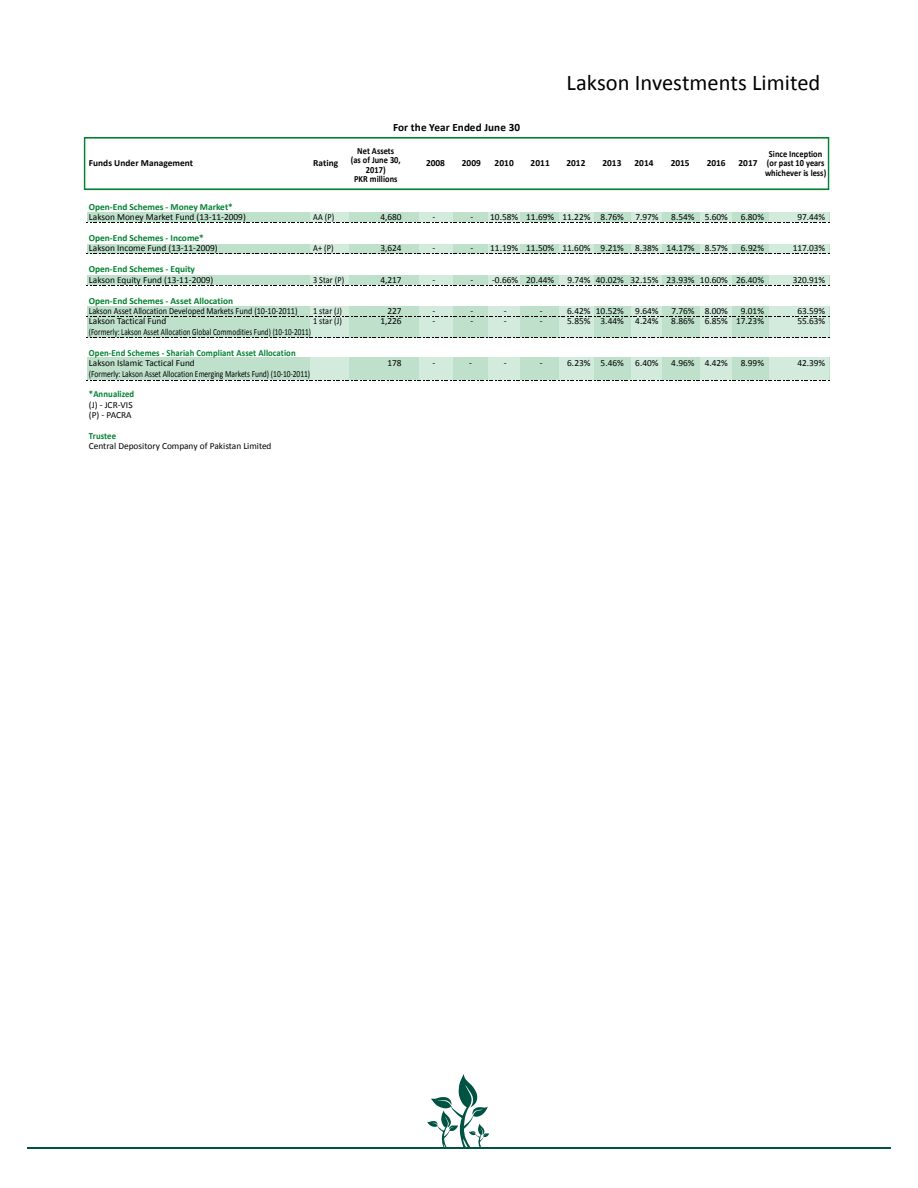
<style>
.page{position:relative;width:918px;height:1188px;background:#fff}
.page>*{position:absolute;margin:0;border:0;box-sizing:border-box;transform-origin:0 0}
.t1{font:22.5px "Calibri";color:#000}
.t2{font:700 11.1px "Calibri";letter-spacing:.01em;color:#000}
.t3{font:9.3px/10.2px "Calibri";letter-spacing:-.005em;color:#000}
.t4{font:9.3px/10.4px "Calibri";letter-spacing:-.005em;color:#000;scale:.88 1}
.t5{font:700 9.3px "Calibri";color:#008131}
.t6{font:700 9.3px/9.4px "Calibri";color:#000;text-align:center;scale:.89 1}
.t7{font:700 9.3px "Calibri";color:#000}
.t8{font:700 9.3px "Calibri";color:#008131;scale:.93 1}
</style>
<div class="page">
<hr style="left:27px;top:1148px;width:864px;height:1px;background:#005242">
<svg style="left:427px;top:1074px;width:62px;height:74px"></svg>
<div style="left:87px;top:358px;width:742px;height:22px;background:#bfe1cc"></div>
<div style="left:419px;top:358px;width:34px;height:22px;background:#d2ebdd"></div>
<div style="left:311px;top:358px;width:38px;height:22px;background:#d2ebdd"></div>
<div style="left:489px;top:358px;width:31px;height:22px;background:#d2ebdd"></div>
<div style="left:559px;top:358px;width:35px;height:22px;background:#d2ebdd"></div>
<div style="left:631px;top:358px;width:31px;height:22px;background:#d2ebdd"></div>
<div style="left:700px;top:358px;width:32px;height:22px;background:#d2ebdd"></div>
<div style="left:770px;top:358px;width:59px;height:22px;background:#d2ebdd"></div>
<svg style="left:87px;top:380px;width:742px;height:1px"></svg>
<div style="left:87px;top:306px;width:742px;height:32px;background:#bfe1cc"></div>
<div style="left:419px;top:306px;width:34px;height:32px;background:#d2ebdd"></div>
<div style="left:311px;top:306px;width:38px;height:32px;background:#d2ebdd"></div>
<div style="left:489px;top:306px;width:31px;height:32px;background:#d2ebdd"></div>
<div style="left:559px;top:306px;width:35px;height:32px;background:#d2ebdd"></div>
<div style="left:631px;top:306px;width:31px;height:32px;background:#d2ebdd"></div>
<div style="left:700px;top:306px;width:32px;height:32px;background:#d2ebdd"></div>
<div style="left:770px;top:306px;width:59px;height:32px;background:#d2ebdd"></div>
<svg style="left:87px;top:337px;width:742px;height:1px"></svg>
<div style="left:87px;top:275px;width:742px;height:10px;background:#bfe1cc"></div>
<div style="left:419px;top:275px;width:34px;height:10px;background:#d2ebdd"></div>
<div style="left:311px;top:275px;width:38px;height:10px;background:#d2ebdd"></div>
<div style="left:489px;top:275px;width:31px;height:10px;background:#d2ebdd"></div>
<div style="left:559px;top:275px;width:35px;height:10px;background:#d2ebdd"></div>
<div style="left:631px;top:275px;width:31px;height:10px;background:#d2ebdd"></div>
<div style="left:700px;top:275px;width:32px;height:10px;background:#d2ebdd"></div>
<div style="left:770px;top:275px;width:59px;height:10px;background:#d2ebdd"></div>
<svg style="left:87px;top:285px;width:742px;height:1px"></svg>
<div style="left:87px;top:244px;width:742px;height:10px;background:#bfe1cc"></div>
<div style="left:419px;top:244px;width:34px;height:10px;background:#d2ebdd"></div>
<div style="left:311px;top:244px;width:38px;height:10px;background:#d2ebdd"></div>
<div style="left:489px;top:244px;width:31px;height:10px;background:#d2ebdd"></div>
<div style="left:559px;top:244px;width:35px;height:10px;background:#d2ebdd"></div>
<div style="left:631px;top:244px;width:31px;height:10px;background:#d2ebdd"></div>
<div style="left:700px;top:244px;width:32px;height:10px;background:#d2ebdd"></div>
<div style="left:770px;top:244px;width:59px;height:10px;background:#d2ebdd"></div>
<svg style="left:87px;top:253px;width:742px;height:1px"></svg>
<div style="left:87px;top:213px;width:742px;height:9px;background:#bfe1cc"></div>
<div style="left:419px;top:213px;width:34px;height:9px;background:#d2ebdd"></div>
<div style="left:311px;top:213px;width:38px;height:9px;background:#d2ebdd"></div>
<div style="left:489px;top:213px;width:31px;height:9px;background:#d2ebdd"></div>
<div style="left:559px;top:213px;width:35px;height:9px;background:#d2ebdd"></div>
<div style="left:631px;top:213px;width:31px;height:9px;background:#d2ebdd"></div>
<div style="left:700px;top:213px;width:32px;height:9px;background:#d2ebdd"></div>
<div style="left:770px;top:213px;width:59px;height:9px;background:#d2ebdd"></div>
<svg style="left:84px;top:137px;width:745px;height:53px"></svg>
<svg style="left:87px;top:222px;width:742px;height:1px"></svg>
<svg style="left:87px;top:316px;width:742px;height:1px"></svg>
<h1 class="t1" style="left:566px;top:69px;width:255px">Lakson Investments Limited</h1>
<p class="t7" style="left:89px;top:157px;width:106px">Funds Under Management</p>
<p class="t7" style="left:313px;top:157px;width:26px">Rating</p>
<p class="t2" style="left:393px;top:120px;width:128px">For the Year Ended June 30</p>
<p class="t6" style="left:351px;top:146px;width:58px">Net Assets<br>(as of June 30,<br>2017)<br>PKR millions</p>
<p class="t7" style="left:426px;top:157px;width:20px">2008</p>
<p class="t7" style="left:462px;top:157px;width:20px">2009</p>
<p class="t7" style="left:495px;top:157px;width:21px">2010</p>
<p class="t7" style="left:531px;top:157px;width:21px">2011</p>
<p class="t5" style="left:89px;top:201px;width:145px">Open-End Schemes - Money Market*</p>
<p class="t3" style="left:89px;top:212px;width:158px">Lakson Money Market Fund (13-11-2009)</p>
<p class="t5" style="left:89px;top:232px;width:117px">Open-End Schemes - Income*</p>
<p class="t3" style="left:89px;top:243px;width:130px">Lakson Income Fund (13-11-2009)</p>
<p class="t5" style="left:89px;top:263px;width:108px">Open-End Schemes - Equity</p>
<p class="t3" style="left:89px;top:275px;width:126px">Lakson Equity Fund (13-11-2009)</p>
<p class="t5" style="left:89px;top:295px;width:146px">Open-End Schemes - Asset Allocation</p>
<p class="t4" style="left:89px;top:306px;width:254px">Lakson Asset Allocation Developed Markets Fund (10-10-2011)<br>Lakson Tactical Fund<br>(Formerly: Lakson Asset Allocation Global Commodities Fund) (10-10-2011)</p>
<p class="t8" style="left:89px;top:347px;width:224px">Open-End Schemes - Shariah Compliant Asset Allocation</p>
<p class="t3" style="left:89px;top:358px;width:223px">Lakson Islamic Tactical Fund<br>(Formerly: Lakson Asset Allocation Emerging Markets Fund) (10-10-2011)</p>
<p class="t8" style="left:89px;top:389px;width:50px">*Annualized</p>
<p class="t3" style="left:89px;top:400px;width:45px">(J) - JCR-VIS (P) - PACRA</p>
<p class="t8" style="left:89px;top:430px;width:31px">Trustee</p>
<p class="t3" style="left:89px;top:441px;width:184px">Central Depository Company of Pakistan Limited</p>
<p class="t4" style="left:313px;top:212px;width:25px">AA (P)</p>
<p class="t4" style="left:313px;top:243px;width:25px">A+ (P)</p>
<p class="t4" style="left:313px;top:274px;width:37px">3 Star (P)</p>
<p class="t4" style="left:313px;top:306px;width:34px">1 star (J)<br>1 star (J)</p>
<p class="t3" style="left:380px;top:212px;width:23px">4,680</p>
<p class="t3" style="left:380px;top:243px;width:23px">3,624</p>
<p class="t3" style="left:380px;top:275px;width:23px">4,217</p>
<p class="t3" style="left:380px;top:306px;width:23px;text-align:right">227<br>1,226</p>
<p class="t3" style="left:388px;top:358px;width:15px">178</p>
<p class="t3" style="left:432px;top:212px;width:4px">-</p>
<p class="t3" style="left:432px;top:243px;width:4px">-</p>
<p class="t3" style="left:432px;top:275px;width:4px">-</p>
<p class="t3" style="left:432px;top:306px;width:4px">- -</p>
<p class="t3" style="left:432px;top:358px;width:4px">-</p>
<p class="t3" style="left:470px;top:212px;width:4px">-</p>
<p class="t3" style="left:470px;top:243px;width:4px">-</p>
<p class="t3" style="left:470px;top:275px;width:4px">-</p>
<p class="t3" style="left:470px;top:306px;width:4px">- -</p>
<p class="t3" style="left:469px;top:358px;width:4px">-</p>
<p class="t3" style="left:490px;top:212px;width:29px">10.58%</p>
<p class="t3" style="left:490px;top:243px;width:29px">11.19%</p>
<p class="t3" style="left:492px;top:275px;width:27px">-0.66%</p>
<p class="t3" style="left:504px;top:306px;width:4px">- -</p>
<p class="t3" style="left:526px;top:212px;width:29px">11.69%</p>
<p class="t3" style="left:526px;top:243px;width:29px">11.50%</p>
<p class="t3" style="left:526px;top:275px;width:29px">20.44%</p>
<p class="t3" style="left:540px;top:306px;width:4px">- -</p>
<p class="t3" style="left:504px;top:358px;width:4px">-</p>
<p class="t3" style="left:540px;top:358px;width:4px">-</p>
<p class="t7" style="left:566px;top:157px;width:21px">2012</p>
<p class="t7" style="left:603px;top:157px;width:20px">2013</p>
<p class="t7" style="left:634px;top:157px;width:20px">2014</p>
<p class="t7" style="left:671px;top:157px;width:20px">2015</p>
<p class="t7" style="left:707px;top:157px;width:20px">2016</p>
<p class="t7" style="left:739px;top:157px;width:20px">2017</p>
<p class="t6" style="left:765px;top:149px;width:70px">Since Inception (or past 10 years whichever is less)</p>
<p class="t3" style="left:562px;top:212px;width:29px">11.22%</p>
<p class="t3" style="left:562px;top:243px;width:29px">11.60%</p>
<p class="t3" style="left:567px;top:275px;width:25px">9.74%</p>
<p class="t3" style="left:567px;top:306px;width:25px">6.42%<br>5.85%</p>
<p class="t3" style="left:567px;top:358px;width:25px">6.23%</p>
<p class="t3" style="left:601px;top:212px;width:25px">8.76%</p>
<p class="t3" style="left:600px;top:243px;width:25px">9.21%</p>
<p class="t3" style="left:596px;top:275px;width:29px">40.02%</p>
<p class="t3" style="left:596px;top:306px;width:29px;text-align:center">10.52%<br>3.44%</p>
<p class="t3" style="left:600px;top:358px;width:25px">5.46%</p>
<p class="t3" style="left:635px;top:212px;width:25px">7.97%</p>
<p class="t3" style="left:635px;top:243px;width:25px">8.38%</p>
<p class="t3" style="left:631px;top:275px;width:29px">32.15%</p>
<p class="t3" style="left:635px;top:306px;width:25px">9.64%<br>4.24%</p>
<p class="t3" style="left:635px;top:358px;width:25px">6.40%</p>
<p class="t3" style="left:671px;top:212px;width:25px">8.54%</p>
<p class="t3" style="left:667px;top:243px;width:29px">14.17%</p>
<p class="t3" style="left:667px;top:275px;width:29px">23.93%</p>
<p class="t3" style="left:671px;top:306px;width:25px">7.76%<br>8.86%</p>
<p class="t3" style="left:671px;top:358px;width:25px">4.96%</p>
<p class="t3" style="left:705px;top:212px;width:25px">5.60%</p>
<p class="t3" style="left:705px;top:243px;width:25px">8.57%</p>
<p class="t3" style="left:700px;top:275px;width:30px">10.60%</p>
<p class="t3" style="left:705px;top:306px;width:25px">8.00%<br>6.85%</p>
<p class="t3" style="left:705px;top:358px;width:25px">4.42%</p>
<p class="t3" style="left:741px;top:212px;width:25px">6.80%</p>
<p class="t3" style="left:741px;top:243px;width:25px">6.92%</p>
<p class="t3" style="left:736px;top:275px;width:29px">26.40%</p>
<p class="t3" style="left:736px;top:306px;width:29px;text-align:center">9.01%<br>17.23%</p>
<p class="t3" style="left:741px;top:358px;width:25px">8.99%</p>
<p class="t3" style="left:798px;top:212px;width:29px">97.44%</p>
<p class="t3" style="left:793px;top:243px;width:34px">117.03%</p>
<p class="t3" style="left:793px;top:275px;width:34px">320.91%</p>
<p class="t3" style="left:797px;top:306px;width:29px">63.59%<br>55.63%</p>
<p class="t3" style="left:797px;top:358px;width:29px">42.39%</p>
</div>
